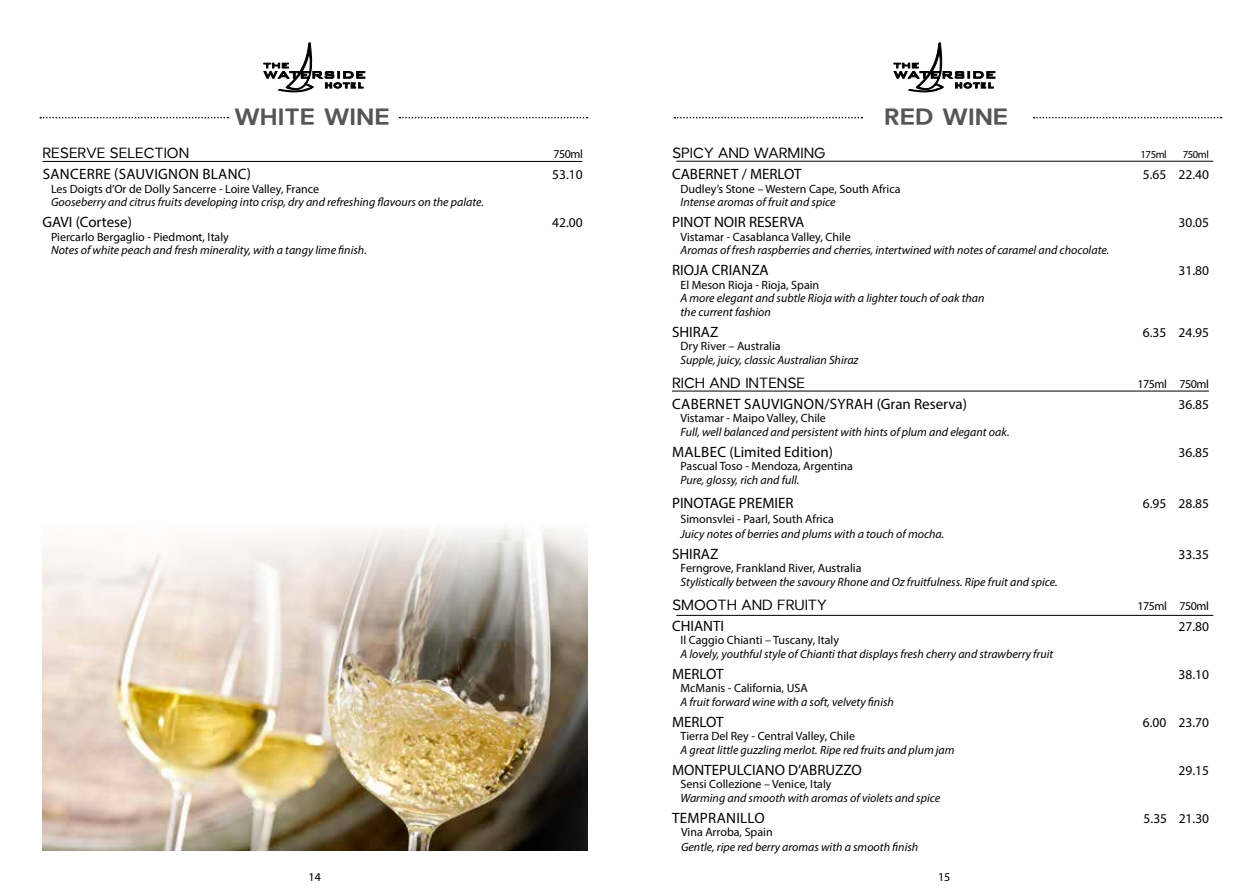
<style>
.page{position:relative;width:1259px;height:893px;background:#fff}
.page>*{position:absolute;margin:0;border:0;box-sizing:border-box;transform-origin:0 0}
.t1{font:700 24px "Larke Neue";color:#545653}
.t2{font:15px "Myriad Pro";color:#000}
.t3{font:15px "Myriad Pro";letter-spacing:.02em;color:#000}
.t4{font:15px "Larke Neue";color:#000}
.t5{font:13.5px "Myriad Pro";color:#000}
.t6{font:italic 12px/13.5px "Myriad Pro";color:#000}
.t7{font:12px "Myriad Pro";color:#000}
.t8{font:12px "Myriad Pro";letter-spacing:-.04em;color:#000}
.t9{font:10.65px "Myriad Pro";letter-spacing:-.04em;color:#000}
</style>
<div class="page">
<svg style="left:264px;top:43px;width:101px;height:49px"></svg>
<svg style="left:893px;top:43px;width:102px;height:49px"></svg>
<svg style="left:40px;top:117px;width:188px;height:1px"></svg>
<svg style="left:399px;top:117px;width:188px;height:1px"></svg>
<hr style="left:43px;top:161px;width:539px;height:1px;background:#000">
<svg style="left:674px;top:117px;width:188px;height:1px"></svg>
<svg style="left:1033px;top:117px;width:188px;height:1px"></svg>
<hr style="left:676px;top:161px;width:537px;height:1px;background:#000">
<hr style="left:672px;top:391px;width:537px;height:1px;background:#000">
<hr style="left:676px;top:615px;width:537px;height:1px;background:#000">
<img style="left:42px;top:528px;width:545px;height:322px">
<h1 class="t1" style="left:234px;top:101px;width:157px">WHITE WINE</h1>
<p class="t4" style="left:43px;top:144px;width:148px">RESERVE SELECTION</p>
<p class="t7" style="left:553px;top:147px;width:31px">750ml</p>
<p class="t3" style="left:43px;top:165px;width:210px">SANCERRE (SAUVIGNON BLANC)</p>
<p class="t5" style="left:552px;top:166px;width:32px">53.10</p>
<p class="t7" style="left:51px;top:181px;width:270px">Les Doigts d’Or de Dolly Sancerre - Loire Valley, France</p>
<p class="t6" style="left:51px;top:195px;width:434px">Gooseberry and citrus fruits developing into crisp, dry and refreshing flavours on the palate.</p>
<p class="t2" style="left:43px;top:213px;width:91px">GAVI (Cortese)</p>
<p class="t5" style="left:552px;top:214px;width:32px">42.00</p>
<p class="t7" style="left:51px;top:229px;width:179px">Piercarlo Bergaglio - Piedmont, Italy</p>
<p class="t6" style="left:51px;top:243px;width:317px">Notes of white peach and fresh minerality, with a tangy lime finish.</p>
<h1 class="t1" style="left:884px;top:101px;width:126px">RED WINE</h1>
<p class="t4" style="left:672px;top:144px;width:155px">SPICY AND WARMING</p>
<p class="t9" style="left:1140px;top:148px;width:28px">175ml</p>
<p class="t9" style="left:1182px;top:148px;width:28px">750ml</p>
<p class="t2" style="left:672px;top:165px;width:131px">CABERNET / MERLOT</p>
<p class="t5" style="left:1142px;top:166px;width:68px">5.65 22.40</p>
<p class="t7" style="left:680px;top:181px;width:221px">Dudley’s Stone – Western Cape, South Africa</p>
<p class="t6" style="left:680px;top:195px;width:156px">Intense aromas of fruit and spice</p>
<p class="t2" style="left:672px;top:213px;width:134px">PINOT NOIR RESERVA</p>
<p class="t5" style="left:1178px;top:214px;width:32px">30.05</p>
<p class="t7" style="left:680px;top:229px;width:172px">Vistamar - Casablanca Valley, Chile</p>
<p class="t6" style="left:680px;top:243px;width:430px">Aromas of fresh raspberries and cherries, intertwined with notes of caramel and chocolate.</p>
<p class="t2" style="left:672px;top:261px;width:98px">RIOJA CRIANZA</p>
<p class="t5" style="left:1178px;top:262px;width:32px">31.80</p>
<p class="t7" style="left:680px;top:277px;width:140px">El Meson Rioja - Rioja, Spain</p>
<p class="t6" style="left:680px;top:291px;width:305px">A more elegant and subtle Rioja with a lighter touch of oak than the current fashion</p>
<p class="t2" style="left:672px;top:322px;width:48px">SHIRAZ</p>
<p class="t5" style="left:1142px;top:324px;width:68px">6.35 24.95</p>
<p class="t7" style="left:680px;top:339px;width:102px">Dry River – Australia</p>
<p class="t6" style="left:680px;top:353px;width:180px">Supple, juicy, classic Australian Shiraz</p>
<p class="t4" style="left:672px;top:373px;width:135px">RICH AND INTENSE</p>
<p class="t8" style="left:1137px;top:376px;width:73px">175ml 750ml</p>
<p class="t3" style="left:672px;top:394px;width:296px">CABERNET SAUVIGNON/SYRAH (Gran Reserva)</p>
<p class="t5" style="left:1178px;top:396px;width:32px">36.85</p>
<p class="t7" style="left:680px;top:411px;width:147px">Vistamar - Maipo Valley, Chile</p>
<p class="t6" style="left:680px;top:425px;width:330px">Full, well balanced and persistent with hints of plum and elegant oak.</p>
<p class="t2" style="left:672px;top:442px;width:162px">MALBEC (Limited Edition)</p>
<p class="t5" style="left:1178px;top:444px;width:32px">36.85</p>
<p class="t7" style="left:680px;top:459px;width:174px">Pascual Toso - Mendoza, Argentina</p>
<p class="t6" style="left:680px;top:473px;width:120px">Pure, glossy, rich and full.</p>
<p class="t2" style="left:672px;top:493px;width:123px">PINOTAGE PREMIER</p>
<p class="t5" style="left:1142px;top:495px;width:68px">6.95 28.85</p>
<p class="t7" style="left:680px;top:511px;width:155px">Simonsvlei - Paarl, South Africa</p>
<p class="t6" style="left:680px;top:527px;width:265px">Juicy notes of berries and plums with a touch of mocha.</p>
<p class="t2" style="left:672px;top:544px;width:48px">SHIRAZ</p>
<p class="t5" style="left:1178px;top:546px;width:32px">33.35</p>
<p class="t7" style="left:680px;top:561px;width:182px">Ferngrove, Frankland River, Australia</p>
<p class="t6" style="left:680px;top:575px;width:378px">Stylistically between the savoury Rhone and Oz fruitfulness. Ripe fruit and spice.</p>
<p class="t4" style="left:672px;top:595px;width:156px">SMOOTH AND FRUITY</p>
<p class="t8" style="left:1137px;top:598px;width:73px">175ml 750ml</p>
<p class="t2" style="left:672px;top:616px;width:54px">CHIANTI</p>
<p class="t5" style="left:1178px;top:618px;width:32px">27.80</p>
<p class="t7" style="left:680px;top:633px;width:160px">Il Caggio Chianti – Tuscany, Italy</p>
<p class="t6" style="left:680px;top:647px;width:374px">A lovely, youthful style of Chianti that displays fresh cherry and strawberry fruit</p>
<p class="t2" style="left:672px;top:664px;width:53px">MERLOT</p>
<p class="t5" style="left:1178px;top:666px;width:32px">38.10</p>
<p class="t7" style="left:680px;top:681px;width:129px">McManis - California, USA</p>
<p class="t6" style="left:680px;top:695px;width:215px">A fruit forward wine with a soft, velvety finish</p>
<p class="t2" style="left:672px;top:712px;width:53px">MERLOT</p>
<p class="t5" style="left:1142px;top:714px;width:68px">6.00 23.70</p>
<p class="t7" style="left:680px;top:729px;width:176px">Tierra Del Rey - Central Valley, Chile</p>
<p class="t6" style="left:680px;top:743px;width:275px">A great little guzzling merlot. Ripe red fruits and plum jam</p>
<p class="t2" style="left:672px;top:760px;width:191px">MONTEPULCIANO D’ABRUZZO</p>
<p class="t5" style="left:1178px;top:762px;width:32px">29.15</p>
<p class="t7" style="left:680px;top:777px;width:152px">Sensi Collezione – Venice, Italy</p>
<p class="t6" style="left:680px;top:791px;width:261px">Warming and smooth with aromas of violets and spice</p>
<p class="t3" style="left:672px;top:808px;width:94px">TEMPRANILLO</p>
<p class="t5" style="left:1143px;top:810px;width:67px">5.35 21.30</p>
<p class="t7" style="left:681px;top:825px;width:93px">Vina Arroba, Spain</p>
<p class="t6" style="left:681px;top:840px;width:239px">Gentle, ripe red berry aromas with a smooth finish</p>
<p class="t7" style="left:308px;top:869px;width:14px">14</p>
<p class="t7" style="left:938px;top:869px;width:14px">15</p>
</div>
